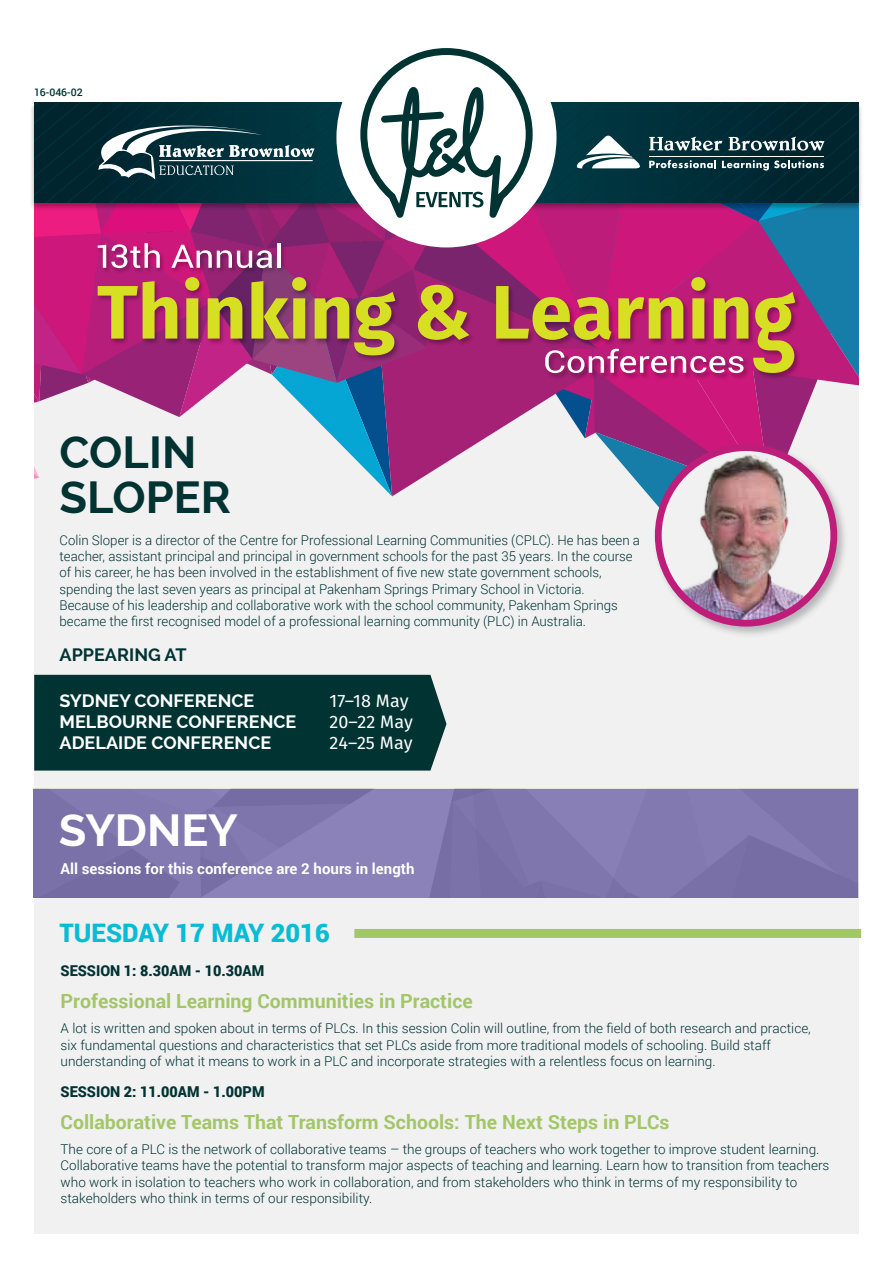
<style>
.page{position:relative;width:893px;height:1263px;background:#fff}
.page>*{position:absolute;margin:0;border:0;box-sizing:border-box;transform-origin:0 0}
.t1{font:700 45px/45px "Raleway";color:#013333}
.t2{font:700 45px "Raleway";color:#fff}
.t3{font:900 25.5px "Roboto";color:#07bdd6}
.t4{font:700 19.5px "Roboto";color:#a3c668}
.t5{font:700 18px "Raleway";color:#fff}
.t6{font:18px "Fira Sans";color:#fff}
.t7{font:700 18px "Raleway";color:#013333}
.t8{font:900 15px "Roboto";color:#013333;scale:.96 1}
.t9{font:700 15px "Roboto";color:#fff}
.t10{font:300 13.5px/16.2px "Roboto";color:#013333}
.t11{font:500 10.5px "Roboto";color:#013333}
</style>
<div class="page">
<div style="left:34px;top:287px;width:825px;height:946px;background:#f1f1f2"></div>
<div style="left:652px;top:442px;width:196px;height:196px;background:#6d6e71;opacity:.45"></div>
<img style="left:658px;top:448px;width:176px;height:175px;border-radius:88px">
<svg style="left:34px;top:48px;width:825px;height:544px"></svg>
<hr style="left:277px;top:243px;width:3px;height:25px;background:#fff">
<div style="left:34px;top:675px;width:412px;height:95px;background:#013333"></div>
<svg style="left:33px;top:789px;width:825px;height:108px;background:#7f77ad"></svg>
<div style="left:354px;top:929px;width:507px;height:9px;background:#a3c668"></div>
<p class="t11" style="left:34px;top:85px;width:50px">16-046-02</p>
<h1 class="t1" style="left:60px;top:429px;width:173px">COLIN<br>SLOPER</h1>
<p class="t10" style="left:60px;top:532px;width:582px">Colin Sloper is a director of the Centre for Professional Learning Communities (CPLC). He has been a teacher, assistant principal and principal in government schools for the past 35 years. In the course of his career, he has been involved in the establishment of five new state government schools, spending the last seven years as principal at Pakenham Springs Primary School in Victoria.<br>Because of his leadership and collaborative work with the school community, Pakenham Springs became the first recognised model of a professional learning community (PLC) in Australia.</p>
<h3 class="t7" style="left:60px;top:645px;width:129px">APPEARING AT</h3>
<h3 class="t5" style="left:60px;top:690px;width:196px">SYDNEY CONFERENCE</h3>
<h3 class="t6" style="left:330px;top:688px;width:80px">17–18 May</h3>
<h3 class="t5" style="left:60px;top:711px;width:238px">MELBOURNE CONFERENCE</h3>
<h3 class="t6" style="left:330px;top:709px;width:85px">20–22 May</h3>
<h3 class="t5" style="left:60px;top:732px;width:213px">ADELAIDE CONFERENCE</h3>
<h3 class="t6" style="left:330px;top:730px;width:84px">24–25 May</h3>
<h1 class="t2" style="left:59px;top:804px;width:180px">SYDNEY</h1>
<p class="t9" style="left:60px;top:858px;width:356px">All sessions for this conference are 2 hours in length</p>
<h2 class="t3" style="left:60px;top:915px;width:272px">TUESDAY 17 MAY 2016</h2>
<p class="t8" style="left:61px;top:960px;width:214px">SESSION 1: 8.30AM - 10.30AM</p>
<h3 class="t4" style="left:61px;top:987px;width:414px">Professional Learning Communities in Practice</h3>
<p class="t10" style="left:61px;top:1020px;width:752px">A lot is written and spoken about in terms of PLCs. In this session Colin will outline, from the field of both research and practice, six fundamental questions and characteristics that set PLCs aside from more traditional models of schooling. Build staff understanding of what it means to work in a PLC and incorporate strategies with a relentless focus on learning.</p>
<p class="t8" style="left:61px;top:1081px;width:214px">SESSION 2: 11.00AM - 1.00PM</p>
<h3 class="t4" style="left:61px;top:1108px;width:610px">Collaborative Teams That Transform Schools: The Next Steps in PLCs</h3>
<p class="t10" style="left:61px;top:1140px;width:770px">The core of a PLC is the network of collaborative teams – the groups of teachers who work together to improve student learning.<br>Collaborative teams have the potential to transform major aspects of teaching and learning. Learn how to transition from teachers who work in isolation to teachers who work in collaboration, and from stakeholders who think in terms of my responsibility to stakeholders who think in terms of our responsibility.</p>
</div>
